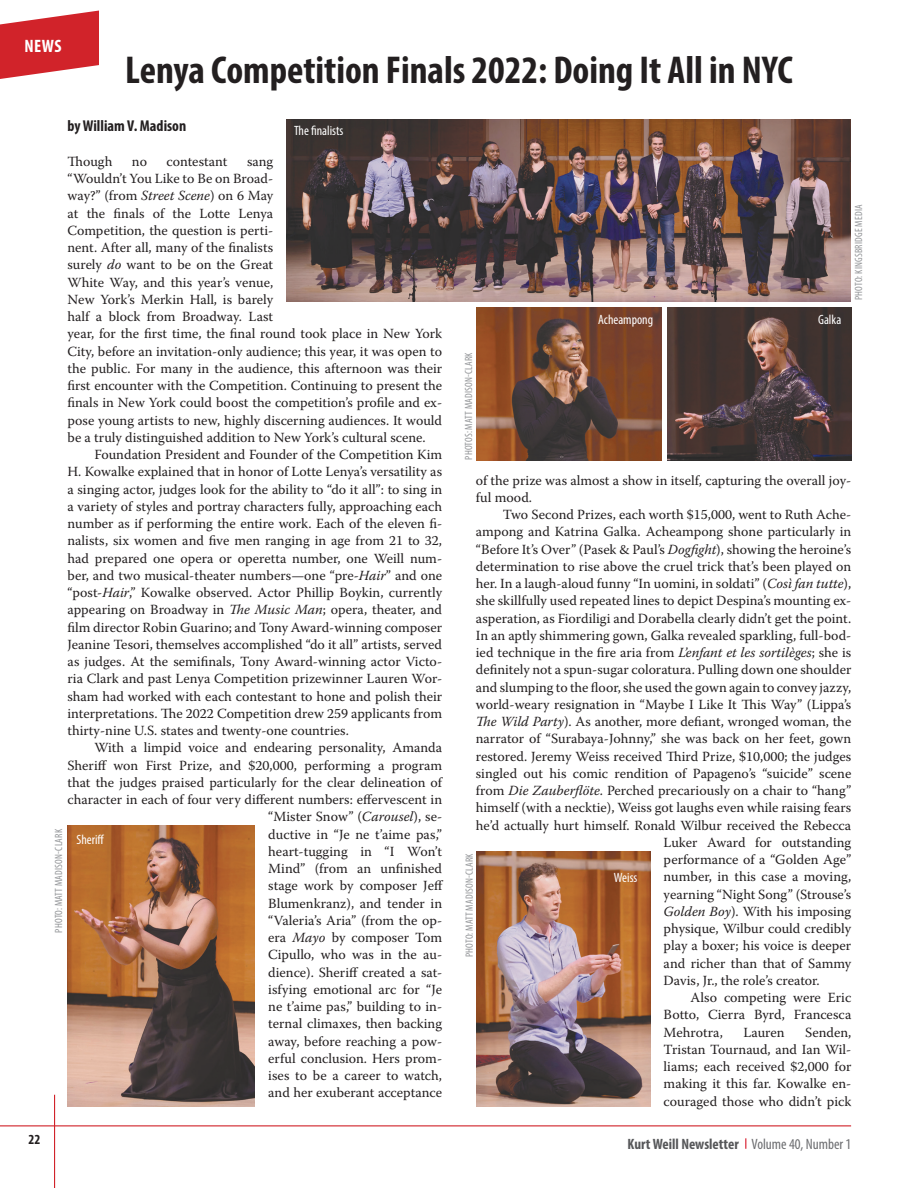
<style>
.page{position:relative;width:918px;height:1188px;background:#fff}
.page>*{position:absolute;margin:0;border:0;box-sizing:border-box;transform-origin:0 0}
.Heading_-_Large{font:700 condensed 39px "Myriad Pro";color:#231f20}
.Section_-_left{font:700 condensed 18px "Myriad Pro";color:#fff}
.Review_-_author{font:700 condensed 15.75px "Myriad Pro";color:#231f20}
.t1{font:700 condensed 15px "Myriad Pro";color:#57585a}
.Body_text{font:13.95px/17.2px "Warnock Pro";color:#231f20;text-align:justify}
.t2{font:700 condensed 13.95px "Myriad Pro";color:#231f20}
.t3{font:condensed 13.5px "Myriad Pro";color:#fff}
.Photo_credit{font:condensed 10.5px "Myriad Pro";letter-spacing:.02em;color:#939598}
.s1{font-style:italic}
.s2{font-weight:400;color:#6c6d70}
</style>
<div class="page">
<hr style="left:0;top:1125px;width:851px;height:1px;background:#d1232a">
<hr style="left:54px;top:1095px;width:1px;height:93px;background:#d1232a">
<svg style="left:0;top:10px;width:99px;height:69px"></svg>
<img style="left:287px;top:120px;width:563px;height:182px">
<img style="left:477px;top:852px;width:173px;height:255px">
<img style="left:477px;top:308px;width:184px;height:152px">
<img style="left:667px;top:308px;width:184px;height:152px">
<img style="left:68px;top:825px;width:187px;height:282px">
<p class="Section_-_left" style="left:25px;top:35px;width:38px">NEWS</p>
<p class="t2" style="left:29px;top:1131px;width:13px">22</p>
<p class="Heading_-_Large" style="left:125px;top:46px;width:669px">Lenya Competition Finals 2022: Doing It All in NYC</p>
<p class="Review_-_author" style="left:68px;top:116px;width:120px">by William V. Madison</p>
<p class="Body_text" style="left:68px;top:153px;width:46px">Though</p>
<p class="Body_text" style="left:132px;top:153px;width:17px">no</p>
<p class="Body_text" style="left:167px;top:153px;width:62px">contestant</p>
<p class="t3" style="left:294px;top:122px;width:51px">The finalists</p>
<p class="Body_text" style="left:68px;top:153px;width:376px;text-align:left;text-indent:180px">sang<br>“Wouldn’t You Like to Be on Broad-<br>way?” (from <span class="s1">Street Scene</span>) on 6 May<br>at the finals of the Lotte Lenya<br>Competition, the question is perti-<br>nent. After all, many of the finalists<br>surely <span class="s1">do</span> want to be on the Great<br>White Way, and this year’s venue,<br>New York’s Merkin Hall, is barely<br>half a block from Broadway. Last<br>year, for the first time, the final round took place in New York City, before an invitation-only audience; this year, it was open to the public. For many in the audience, this afternoon was their first encounter with the Competition. Continuing to present the finals in New York could boost the competition’s profile and ex&shy;pose young artists to new, highly discerning audiences. It would be a truly distinguished addition to New York’s cultural scene.</p>
<p class="Body_text" style="left:68px;top:446px;width:376px;text-indent:27px">Foundation President and Founder of the Competition Kim H. Kowalke explained that in honor of Lotte Lenya’s versatility as a singing actor, judges look for the ability to “do it all”: to sing in a variety of styles and portray characters fully, approaching each number as if performing the entire work. Each of the eleven fi&shy;nalists, six women and five men ranging in age from 21 to 32, had prepared one opera or operetta number, one Weill num&shy;ber, and two musical-theater numbers—one “pre-<span class="s1">Hair</span>” and one “post-<span class="s1">Hair</span>,” Kowalke observed. Actor Phillip Boykin, currently appearing on Broadway in <span class="s1">The Music Man</span>; opera, theater, and film director Robin Guarino; and Tony Award-winning composer Jeanine Tesori, themselves accomplished “do it all” artists, served as judges. At the semifinals, Tony Award-winning actor Victo&shy;ria Clark and past Lenya Competition prizewinner Lauren Wor&shy;sham had worked with each contestant to hone and polish their interpretations. The 2022 Competition drew 259 applicants from thirty-nine U.S. states and twenty-one countries.</p>
<p class="Body_text" style="left:68px;top:739px;width:377px;text-align:right">With a limpid voice and endearing personality, Amanda Sheriff won First Prize, and $20,000, performing a program that the judges praised particularly for the clear delineation of character in each of four very different numbers: effervescent in “Mister Snow” (<span class="s1">Carousel</span>), se-<br>ductive in “Je ne t’aime pas,”<br>heart-tugging in “I Won’t<br>Mind” (from an unfinished<br>stage work by composer Jeff<br>Blumenkranz), and tender in<br>“Valeria’s Aria” (from the op-<br>era <span class="s1">Mayo</span> by composer Tom<br>Cipullo, who was in the au-<br>dience). Sheriff created a sat-<br>isfying emotional arc for “Je<br>ne t’aime pas,” building to in-<br>ternal climaxes, then backing<br>away, before reaching a pow-<br>erful conclusion. Hers prom-<br>ises to be a career to watch,<br>and her exuberant acceptance</p>
<p class="Photo_credit" style="left:852px;top:300px;width:97px;rotate:-90deg">PHOTO: KINGSBRIDGE MEDIA</p>
<p class="t3" style="left:598px;top:311px;width:56px">Acheampong</p>
<p class="t3" style="left:818px;top:311px;width:25px">Galka</p>
<p class="Photo_credit" style="left:462px;top:460px;width:109px;rotate:-90deg">PHOTOS: MATT MADISON-CLARK</p>
<p class="Body_text" style="left:476px;top:471px;width:377px">of the prize was almost a show in itself, capturing the overall joy&shy;ful mood.</p>
<p class="Body_text" style="left:503px;top:506px;width:350px">Two Second Prizes, each worth $15,000, went to Ruth Ache-</p>
<p class="Body_text" style="left:476px;top:523px;width:377px">ampong and Katrina Galka. Acheampong shone particularly in</p>
<p class="Body_text" style="left:476px;top:540px;width:377px">“Before It’s Over” (Pasek &amp; Paul’s <span class="s1">Dogfight</span>), showing the heroine’s</p>
<p class="Body_text" style="left:476px;top:557px;width:377px">determination to rise above the cruel trick that’s been played on</p>
<p class="Body_text" style="left:476px;top:575px;width:377px">her. In a laugh-aloud funny “In uomini, in soldati” (<span class="s1">Così fan tutte</span>),</p>
<p class="Body_text" style="left:476px;top:592px;width:377px">she skillfully used repeated lines to depict Despina’s mounting ex-</p>
<p class="Body_text" style="left:476px;top:609px;width:377px">asperation, as Fiordiligi and Dorabella clearly didn’t get the point.</p>
<p class="Body_text" style="left:476px;top:626px;width:377px">In an aptly shimmering gown, Galka revealed sparkling, full-bod-</p>
<p class="Body_text" style="left:476px;top:644px;width:377px">ied technique in the fire aria from <span class="s1">L’enfant et les sortilèges</span>; she is</p>
<p class="Body_text" style="left:476px;top:661px;width:377px">definitely not a spun-sugar coloratura. Pulling down one shoulder</p>
<p class="Body_text" style="left:476px;top:678px;width:377px">and slumping to the floor, she used the gown again to convey jazzy,</p>
<p class="Body_text" style="left:476px;top:695px;width:377px">world-weary resignation in “Maybe I Like It This Way” (Lippa’s</p>
<p class="Body_text" style="left:476px;top:713px;width:377px"><span class="s1">The Wild Party</span>). As another, more defiant, wronged woman, the</p>
<p class="Body_text" style="left:476px;top:730px;width:377px">narrator of “Surabaya-Johnny,” she was back on her feet, gown</p>
<p class="Body_text" style="left:476px;top:747px;width:377px">restored. Jeremy Weiss received Third Prize, $10,000; the judges</p>
<p class="Body_text" style="left:476px;top:764px;width:377px">singled out his comic rendition of Papageno’s “suicide” scene</p>
<p class="Body_text" style="left:476px;top:782px;width:377px">from <span class="s1">Die Zauberflöte</span>. Perched precariously on a chair to “hang”</p>
<p class="Body_text" style="left:476px;top:799px;width:377px">himself (with a necktie), Weiss got laughs even while raising fears</p>
<p class="Body_text" style="left:476px;top:816px;width:377px">he’d actually hurt himself. Ronald Wilbur received the Rebecca</p>
<p class="Body_text" style="left:664px;top:833px;width:189px">Luker Award for outstanding</p>
<p class="Body_text" style="left:664px;top:851px;width:189px">performance of a “Golden Age”</p>
<p class="Body_text" style="left:664px;top:868px;width:189px">number, in this case a moving,</p>
<p class="Body_text" style="left:664px;top:885px;width:189px">yearning “Night Song” (Strouse’s</p>
<p class="Body_text" style="left:664px;top:902px;width:189px"><span class="s1">Golden Boy</span>). With his imposing</p>
<p class="Body_text" style="left:664px;top:920px;width:189px">physique, Wilbur could credibly</p>
<p class="Body_text" style="left:664px;top:937px;width:189px">play a boxer; his voice is deeper</p>
<p class="Body_text" style="left:664px;top:954px;width:189px">and richer than that of Sammy</p>
<p class="Body_text" style="left:664px;top:971px;width:158px">Davis, Jr., the role’s creator.</p>
<p class="Body_text" style="left:664px;top:989px;width:189px;text-indent:27px">Also competing were Eric Botto, Cierra Byrd, Francesca Mehrotra,</p>
<p class="Photo_credit" style="left:52px;top:933px;width:105px;rotate:-90deg">PHOTO: MATT MADISON-CLARK</p>
<p class="t3" style="left:76px;top:832px;width:29px">Sheriff</p>
<p class="Photo_credit" style="left:463px;top:957px;width:105px;rotate:-90deg">PHOTO: MATT MADISON-CLARK</p>
<p class="t3" style="left:614px;top:870px;width:25px">Weiss</p>
<p class="Body_text" style="left:664px;top:1023px;width:189px;text-indent:141px">Senden, Tristan Tournaud, and Ian Wil&shy;liams; each received $2,000 for making it this far. Kowalke en&shy;couraged those who didn’t pick</p>
<p class="Body_text" style="left:743px;top:1023px;width:43px">Lauren</p>
<p class="t1" style="left:628px;top:1134px;width:225px">Kurt Weill Newsletter <span class="s2">Volume 40, Number 1</span></p>
</div>
